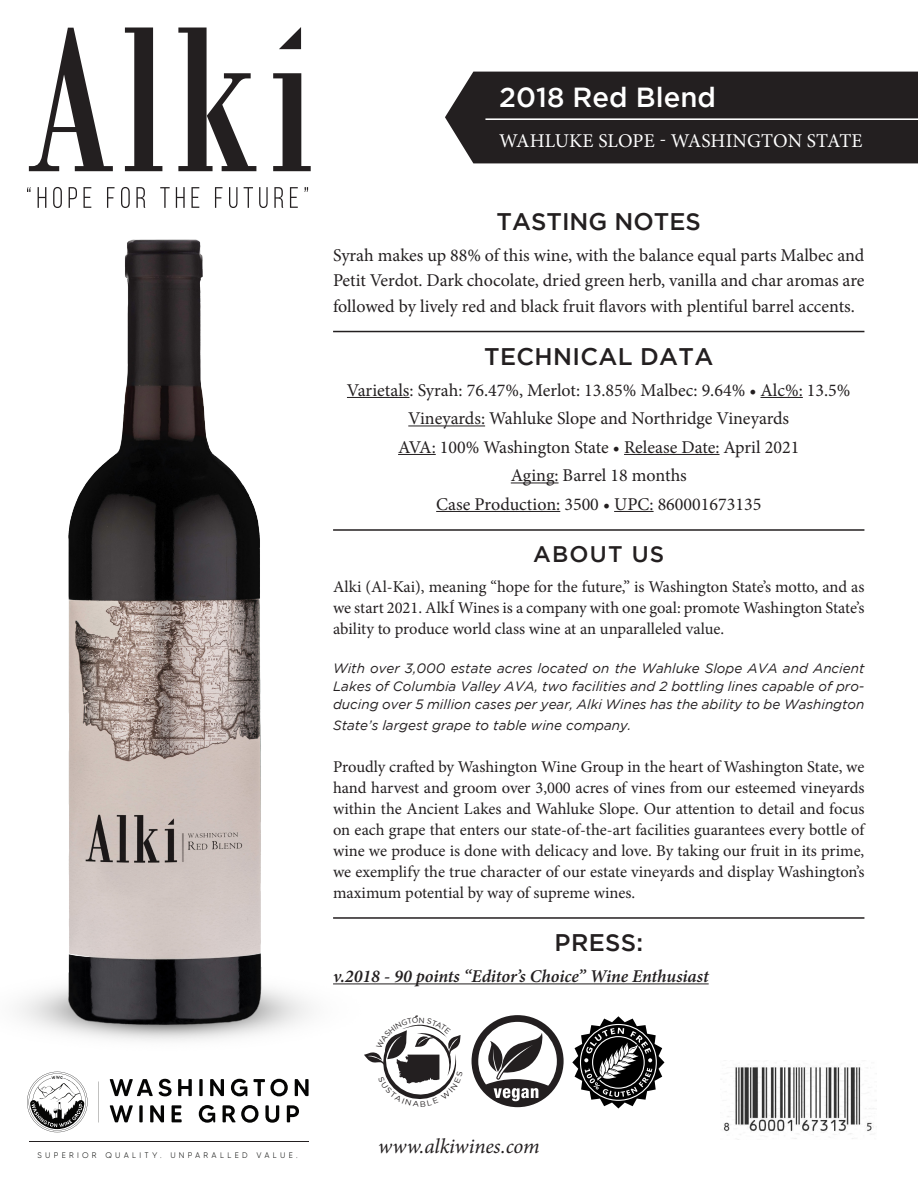
<style>
.page{position:relative;width:918px;height:1188px;background:#fff}
.page>*{position:absolute;margin:0;border:0;box-sizing:border-box;transform-origin:0 0}
.t1{font:500 27.6px "Gotham";color:#fff}
.t2{font:500 24px "Gotham";letter-spacing:.015em;color:#231f20}
.t3{font:500 22.5px "Gotham";letter-spacing:.055em;color:#231f20}
.t4{font:italic 21px "Minion Pro";letter-spacing:-.01em;color:#231f20}
.t5{font:19.5px "Minion Pro";color:#fff}
.t6{font:18px/25.5px "Minion Pro";color:#231f20;text-align:justify}
.t7{font:italic 600 18px "Minion Pro";letter-spacing:-.005em;color:#231f20}
.t8{font:16.5px/21px "Minion Pro";letter-spacing:-.005em;color:#231f20;text-align:justify}
.t9{font:italic 13.5px/18px "Gotham";color:#231f20;text-align:justify}
.t10{font:300 8.1px "MADE Tommy Soft";letter-spacing:.4em;color:#040503}
</style>
<div class="page">
<div style="left:445px;top:72px;width:473px;height:91px;background:#231f20"></div>
<hr style="left:485px;top:118px;width:433px;height:2px;background:#fff">
<hr style="left:760px;top:397px;width:43px;height:1px;background:#231f20">
<hr style="left:408px;top:426px;width:77px;height:1px;background:#231f20">
<hr style="left:624px;top:454px;width:96px;height:1px;background:#231f20">
<hr style="left:511px;top:483px;width:48px;height:1px;background:#231f20">
<hr style="left:436px;top:511px;width:124px;height:1px;background:#231f20">
<hr style="left:614px;top:511px;width:40px;height:1px;background:#231f20">
<hr style="left:333px;top:331px;width:531px;height:1px;background:#231f20">
<hr style="left:333px;top:529px;width:531px;height:2px;background:#231f20">
<svg style="left:114px;top:1094px;width:57px;height:2px"></svg>
<svg style="left:178px;top:1094px;width:14px;height:2px"></svg>
<svg style="left:210px;top:1094px;width:14px;height:2px"></svg>
<svg style="left:233px;top:1094px;width:14px;height:2px"></svg>
<svg style="left:257px;top:1094px;width:28px;height:2px"></svg>
<svg style="left:295px;top:1094px;width:14px;height:2px"></svg>
<svg style="left:110px;top:1105px;width:23px;height:17px"></svg>
<svg style="left:139px;top:1105px;width:4px;height:17px"></svg>
<svg style="left:150px;top:1105px;width:14px;height:17px"></svg>
<svg style="left:172px;top:1105px;width:10px;height:17px"></svg>
<svg style="left:199px;top:1105px;width:16px;height:18px"></svg>
<svg style="left:223px;top:1105px;width:36px;height:18px"></svg>
<svg style="left:265px;top:1105px;width:14px;height:18px"></svg>
<svg style="left:287px;top:1105px;width:12px;height:17px"></svg>
<svg style="left:27px;top:1094px;width:61px;height:38px"></svg>
<hr style="left:29px;top:1141px;width:280px;height:1px;background:#231f20">
<hr style="left:333px;top:983px;width:376px;height:1px;background:#231f20">
<hr style="left:333px;top:917px;width:531px;height:2px;background:#231f20">
<svg style="left:273px;top:73px;width:38px;height:98px"></svg>
<svg style="left:125px;top:28px;width:37px;height:143px"></svg>
<svg style="left:29px;top:28px;width:84px;height:143px"></svg>
<svg style="left:178px;top:28px;width:78px;height:143px"></svg>
<svg style="left:279px;top:27px;width:22px;height:22px"></svg>
<svg style="left:27px;top:187px;width:4px;height:5px"></svg>
<svg style="left:38px;top:187px;width:8px;height:21px"></svg>
<svg style="left:53px;top:187px;width:9px;height:21px"></svg>
<svg style="left:69px;top:187px;width:8px;height:21px"></svg>
<svg style="left:84px;top:187px;width:7px;height:21px"></svg>
<svg style="left:107px;top:187px;width:8px;height:21px"></svg>
<svg style="left:121px;top:187px;width:9px;height:21px"></svg>
<svg style="left:136px;top:187px;width:9px;height:21px"></svg>
<svg style="left:160px;top:187px;width:10px;height:21px"></svg>
<svg style="left:176px;top:187px;width:9px;height:21px"></svg>
<svg style="left:191px;top:187px;width:8px;height:21px"></svg>
<svg style="left:215px;top:187px;width:8px;height:21px"></svg>
<svg style="left:229px;top:187px;width:9px;height:21px"></svg>
<svg style="left:244px;top:187px;width:9px;height:21px"></svg>
<svg style="left:259px;top:187px;width:9px;height:21px"></svg>
<svg style="left:274px;top:187px;width:9px;height:21px"></svg>
<svg style="left:290px;top:187px;width:8px;height:21px"></svg>
<svg style="left:304px;top:187px;width:4px;height:5px"></svg>
<img style="left:19px;top:239px;width:443px;height:855px">
<img style="left:724px;top:1063px;width:153px;height:76px">
<svg style="left:572px;top:1016px;width:93px;height:92px"></svg>
<svg style="left:472px;top:1015px;width:92px;height:92px"></svg>
<svg style="left:364px;top:1015px;width:98px;height:84px"></svg>
<p class="t1" style="left:499px;top:81px;width:218px">2018 Red Blend</p>
<p class="t5" style="left:499px;top:128px;width:365px">WAHLUKE SLOPE - WASHINGTON STATE</p>
<p class="t2" style="left:497px;top:208px;width:206px">TASTING NOTES</p>
<p class="t6" style="left:333px;top:242px;width:533px">Syrah makes up 88% of this wine, with the balance equal parts Malbec and Petit Verdot. Dark chocolate, dried green herb, vanilla and char aromas are followed by lively red and black fruit flavors with plentiful barrel accents.</p>
<p class="t2" style="left:484px;top:343px;width:231px">TECHNICAL DATA</p>
<p class="t6" style="left:347px;top:377px;width:505px">Varietals: Syrah: 76.47%, Merlot: 13.85% Malbec: 9.64% • Alc%: 13.5%</p>
<p class="t6" style="left:408px;top:406px;width:382px">Vineyards: Wahluke Slope and Northridge Vineyards</p>
<p class="t6" style="left:398px;top:434px;width:403px">AVA: 100% Washington State • Release Date: April 2021</p>
<p class="t6" style="left:436px;top:461px;width:327px;line-height:28.5px;text-align:center">Aging: Barrel 18 months<br>Case Production: 3500 • UPC: 860001673135</p>
<p class="t3" style="left:533px;top:541px;width:133px">ABOUT US</p>
<p class="t8" style="left:333px;top:576px;width:533px">Alki (Al-Kai), meaning “hope for the future,” is Washington State’s motto, and as we start 2021. AlkÍ Wines is a company with one goal: promote Washington State’s ability to produce world class wine at an unparalleled value.</p>
<p class="t9" style="left:333px;top:659px;width:533px">With over 3,000 estate acres located on the Wahluke Slope AVA and Ancient Lakes of Columbia Valley AVA, two facilities and 2 bottling lines capable of pro&shy;ducing over 5 million cases per year, Alki Wines has the ability to be Washington</p>
<p class="t9" style="left:333px;top:716px;width:300px">State’s largest grape to table wine company.</p>
<p class="t8" style="left:333px;top:756px;width:533px">Proudly crafted by Washington Wine Group in the heart of Washington State, we hand harvest and groom over 3,000 acres of vines from our esteemed vineyards within the Ancient Lakes and Wahluke Slope. Our attention to detail and focus on each grape that enters our state-of-the-art facilities guarantees every bottle of wine we produce is done with delicacy and love. By taking our fruit in its prime, we exemplify the true character of our estate vineyards and display Washington’s maximum potential by way of supreme wines.</p>
<p class="t2" style="left:555px;top:929px;width:90px">PRESS:</p>
<p class="t7" style="left:333px;top:964px;width:377px">v.2018 - 90 points “Editor’s Choice” Wine Enthusiast</p>
<p class="t10" style="left:38px;top:1150px;width:262px">SUPERIOR QUALITY. UNPARALLED VALUE.</p>
<p class="t4" style="left:378px;top:1132px;width:163px">www.alkiwines.com</p>
</div>
